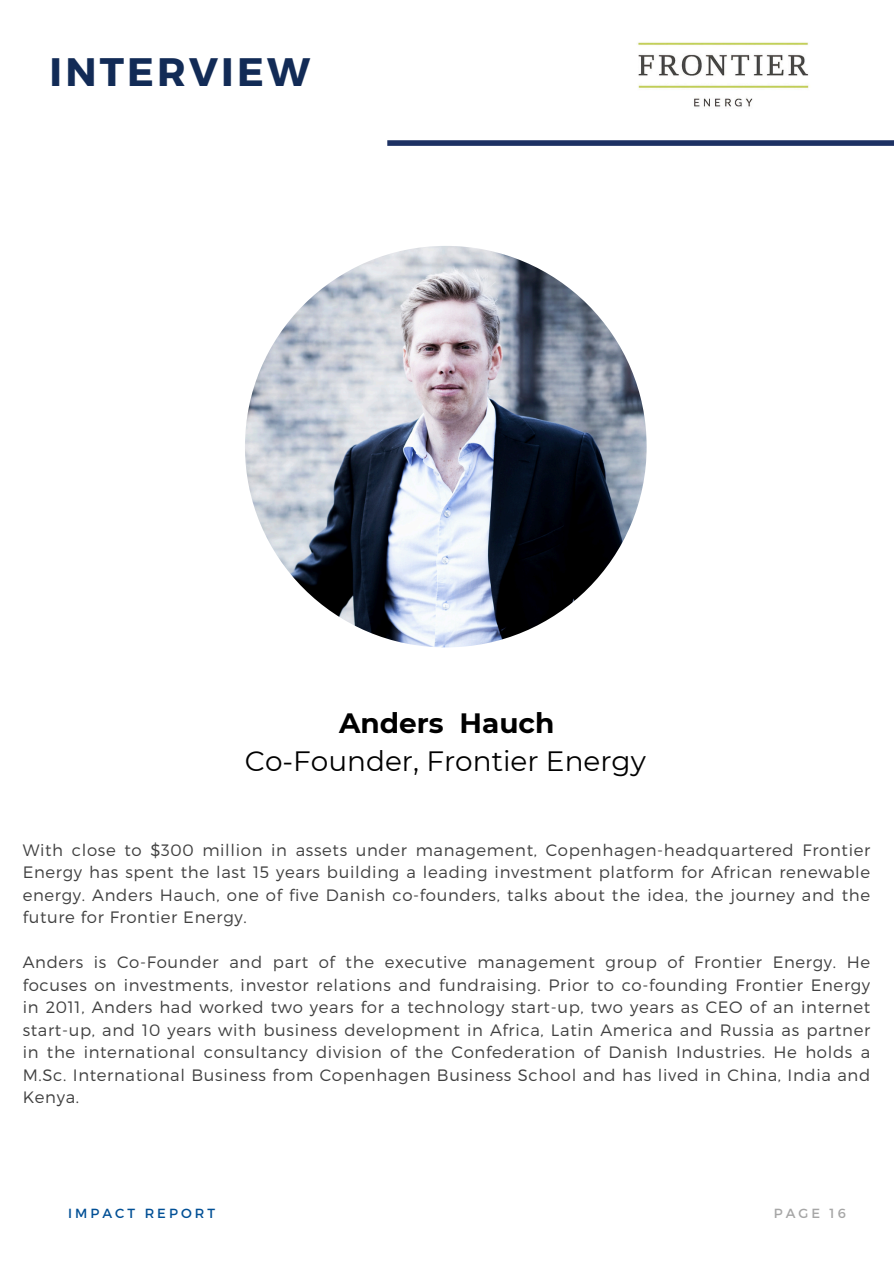
<style>
.page{position:relative;width:894px;height:1264px;background:#fff}
.page>*{position:absolute;margin:0;border:0;box-sizing:border-box;transform-origin:0 0}
.t1{font:700 39.75px "Montserrat";letter-spacing:.08em;color:#122b56}
.t2{font:27.9px/38.2px "Montserrat";color:#000;text-align:center}
.t3{font:300 16.5px/22.5px "Montserrat";letter-spacing:.04em;color:#404040;text-align:justify}
.t4{font:13.2px "Montserrat";letter-spacing:.23em;color:#014f95}
.t5{font:13.2px "Montserrat";letter-spacing:.23em;color:#a6a6a6}
.s1{font-weight:700}
</style>
<div class="page">
<div style="left:387px;top:140px;width:506px;height:6px;background:#1d3163"></div>
<img style="left:638px;top:42px;width:171px;height:65px">
<img style="left:245px;top:246px;width:401px;height:401px;border-radius:50%">
<p class="t1" style="left:50px;top:46px;width:262px">INTERVIEW</p>
<h3 class="t2" style="left:245px;top:704px;width:402px"><span class="s1">Anders Hauch<br></span>Co-Founder, Frontier Energy</h3>
<p class="t3" style="left:23px;top:837px;width:848px">With close to $300 million in assets under management, Copenhagen-headquartered Frontier Energy has spent the last 15 years building a leading investment platform for African renewable energy. Anders Hauch, one of five Danish co-founders, talks about the idea, the journey and the future for Frontier Energy.</p>
<p class="t3" style="left:23px;top:950px;width:848px">Anders is Co-Founder and part of the executive management group of Frontier Energy. He focuses on investments, investor relations and fundraising. Prior to co-founding Frontier Energy in 2011, Anders had worked two years for a technology start-up, two years as CEO of an internet start-up, and 10 years with business development in Africa, Latin America and Russia as partner in the international consultancy division of the Confederation of Danish Industries. He holds a M.Sc. International Business from Copenhagen Business School and has lived in China, India and Kenya.</p>
<h2 class="t4" style="left:68px;top:1204px;width:148px">IMPACT REPORT</h2>
<p class="t5" style="left:773px;top:1205px;width:74px">PAGE 16</p>
</div>
